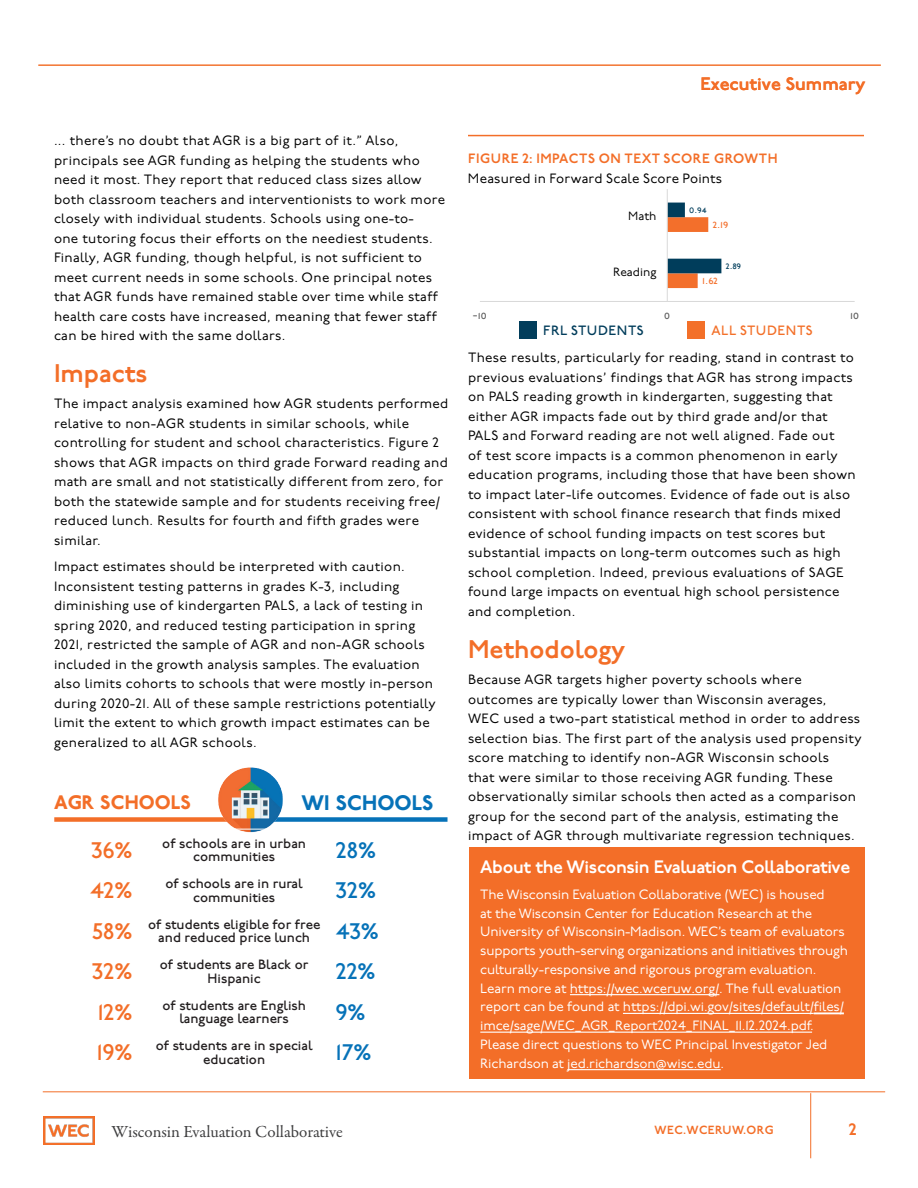
<style>
.page{position:relative;width:918px;height:1188px;background:#fff}
.page>*{position:absolute;margin:0;border:0;box-sizing:border-box;transform-origin:0 0}
.Header_2_-_Orange{font:600 25.5px "P22 Underground";color:#f36e28}
.Table_Left_Column_Bold{font:500 22.5px "P22 Underground";color:#f36e28}
.Table_Left_Column_Bold-2{font:500 22.5px "P22 Underground";color:#0672b8}
.Table_Left_Column_Bold-3{font:800 21px "P22 Underground";color:#0672b8}
.Table_Left_Column_Bold-4{font:800 19.5px "P22 Underground";color:#f36e28}
.Body_Text_-_White{font:600 18px "P22 Underground";letter-spacing:-.02em;color:#fff}
.t1{font:600 18px "P22 Underground";color:#f36e28}
.t2{font:16.95px "Garamond Premr Pro";letter-spacing:-.005em;color:#3e3e3f}
.t3{font:600 16.5px "P22 Underground";color:#f36e28}
.Body_Text_-_Black{font:13.5px/19.5px "P22 Underground";letter-spacing:.025em;color:#000}
.Body_Text_-_White-2{font:13.5px/18.8px "P22 Underground";letter-spacing:-.01em;color:#fff}
.Table_Left_Column_Bold-5{font:500 13.5px/13.5px "P22 Underground";color:#231f20;text-align:center}
.Figure___Table_Caption{font:13.5px "P22 Underground";letter-spacing:.01em;color:#000}
.t4{font:600 13.5px "P22 Underground";letter-spacing:.04em;color:#f36e28}
.t5{font:500 13.5px "P22 Underground";letter-spacing:.04em;color:#023d5b}
.t6{font:500 13.5px "P22 Underground";letter-spacing:.04em;color:#f37029}
.t7{font:12px "P22 Underground";color:#000}
.t8{font:12px "P22 Underground Bk P";color:#f36f2b}
.t9{font:12px "P22 Underground Bk P";color:#595959}
.t10{font:600 11.85px "P22 Underground";letter-spacing:.04em;color:#f36e28}
.t11{font:10.5px "P22 Underground Bk P";color:#003d5b}
</style>
<div class="page">
<img style="left:43px;top:1117px;width:51px;height:28px">
<hr style="left:43px;top:1091px;width:842px;height:1px;background:#f36e28">
<hr style="left:810px;top:1093px;width:1px;height:65px;background:#f36e28">
<hr style="left:38px;top:65px;width:843px;height:1px;background:#f36e28">
<div style="left:470px;top:847px;width:396px;height:231px;background:#f36e28"></div>
<div style="left:519px;top:322px;width:17px;height:17px;background:#023d5b"></div>
<div style="left:687px;top:321px;width:18px;height:17px;background:#f37029"></div>
<hr style="left:468px;top:135px;width:396px;height:1px;background:#f36e28">
<svg style="left:668px;top:203px;width:53px;height:85px"></svg>
<hr style="left:480px;top:301px;width:375px;height:1px;background:#d9d9d9">
<hr style="left:667px;top:189px;width:1px;height:112px;background:#d9d9d9">
<div style="left:269px;top:817px;width:179px;height:5px;background:#0672b8"></div>
<div style="left:54px;top:817px;width:179px;height:5px;background:#f36e28"></div>
<img style="left:205px;top:767px;width:92px;height:66px">
<hr style="left:139px;top:829px;width:190px;height:1px;background:#fff">
<hr style="left:570px;top:994px;width:149px;height:1px;background:#fff">
<hr style="left:623px;top:1013px;width:191px;height:1px;background:#fff">
<hr style="left:814px;top:1013px;width:30px;height:1px;background:#fff">
<hr style="left:480px;top:1032px;width:332px;height:1px;background:#fff">
<hr style="left:567px;top:1069px;width:154px;height:1px;background:#fff">
<p class="Body_Text_-_Black" style="left:54px;top:131px;width:393px">... there’s no doubt that AGR is a big part of it.” Also, principals see AGR funding as helping the students who need it most. They report that reduced class sizes allow both classroom teachers and interventionists to work more closely with individual students. Schools using one-to-<br>one tutoring focus their efforts on the neediest students.<br>Finally, AGR funding, though helpful, is not sufficient to meet current needs in some schools. One principal notes that AGR funds have remained stable over time while staff health care costs have increased, meaning that fewer staff can be hired with the same dollars.</p>
<p class="Header_2_-_Orange" style="left:54px;top:359px;width:95px">Impacts</p>
<p class="Body_Text_-_Black" style="left:54px;top:395px;width:396px">The impact analysis examined how AGR students performed relative to non-AGR students in similar schools, while controlling for student and school characteristics. Figure 2 shows that AGR impacts on third grade Forward reading and math are small and not statistically different from zero, for both the statewide sample and for students receiving free/ reduced lunch. Results for fourth and fifth grades were similar.</p>
<p class="Body_Text_-_Black" style="left:54px;top:557px;width:383px">Impact estimates should be interpreted with caution.<br>Inconsistent testing patterns in grades K-3, including diminishing use of kindergarten PALS, a lack of testing in spring 2020, and reduced testing participation in spring 2021, restricted the sample of AGR and non-AGR schools included in the growth analysis samples. The evaluation also limits cohorts to schools that were mostly in-person during 2020-21. All of these sample restrictions potentially limit the extent to which growth impact estimates can be generalized to all AGR schools.</p>
<p class="Table_Left_Column_Bold-4" style="left:54px;top:791px;width:138px">AGR SCHOOLS</p>
<p class="Table_Left_Column_Bold-3" style="left:302px;top:790px;width:134px">WI SCHOOLS</p>
<p class="Table_Left_Column_Bold" style="left:91px;top:838px;width:42px">36%</p>
<p class="Table_Left_Column_Bold-5" style="left:162px;top:837px;width:145px">of schools are in urban communities</p>
<p class="Table_Left_Column_Bold-2" style="left:336px;top:838px;width:42px">28%</p>
<p class="Table_Left_Column_Bold" style="left:90px;top:878px;width:44px">42%</p>
<p class="Table_Left_Column_Bold-5" style="left:166px;top:877px;width:139px">of schools are in rural communities</p>
<p class="Table_Left_Column_Bold-2" style="left:336px;top:878px;width:42px">32%</p>
<p class="Table_Left_Column_Bold" style="left:92px;top:919px;width:42px">58%</p>
<p class="Table_Left_Column_Bold-5" style="left:148px;top:918px;width:174px">of students eligible for free and reduced price lunch</p>
<p class="Table_Left_Column_Bold-2" style="left:336px;top:919px;width:44px">43%</p>
<p class="Table_Left_Column_Bold" style="left:92px;top:959px;width:42px">32%</p>
<p class="Table_Left_Column_Bold-5" style="left:160px;top:958px;width:150px">of students are Black or<br>Hispanic</p>
<p class="Table_Left_Column_Bold-2" style="left:336px;top:959px;width:41px">22%</p>
<p class="Table_Left_Column_Bold" style="left:98px;top:1000px;width:36px">12%</p>
<p class="Table_Left_Column_Bold-5" style="left:162px;top:999px;width:145px">of students are English language learners</p>
<p class="Table_Left_Column_Bold-2" style="left:336px;top:1000px;width:31px">9%</p>
<p class="Table_Left_Column_Bold" style="left:97px;top:1040px;width:37px">19%</p>
<p class="Table_Left_Column_Bold-5" style="left:156px;top:1039px;width:158px">of students are in special education</p>
<p class="Table_Left_Column_Bold-2" style="left:336px;top:1040px;width:37px">17%</p>
<h3 class="t1" style="left:700px;top:74px;width:166px">Executive Summary</h3>
<p class="t4" style="left:468px;top:151px;width:311px">Fig ure 2: IMPACTS ON TEXT SCORE GROWTH</p>
<p class="Figure___Table_Caption" style="left:468px;top:171px;width:256px">Measured in Forward Scale Score Points</p>
<p class="t7" style="left:628px;top:209px;width:30px">Math</p>
<p class="t7" style="left:613px;top:266px;width:45px">Reading</p>
<p class="t11" style="left:689px;top:204px;width:19px">0.94</p>
<p class="t8" style="left:713px;top:217px;width:17px">2.19</p>
<p class="t11" style="left:726px;top:260px;width:17px">2.89</p>
<p class="t8" style="left:702px;top:274px;width:17px">1.62</p>
<p class="t9" style="left:473px;top:309px;width:15px">-10</p>
<p class="t9" style="left:664px;top:309px;width:7px">0</p>
<p class="t9" style="left:850px;top:309px;width:10px">10</p>
<p class="t5" style="left:543px;top:323px;width:102px">FRL STUDENTS</p>
<p class="t6" style="left:712px;top:323px;width:103px">ALL STUDENTS</p>
<p class="Body_Text_-_Black" style="left:468px;top:349px;width:389px">These results, particularly for reading, stand in contrast to previous evaluations’ findings that AGR has strong impacts on PALS reading growth in kindergarten, suggesting that either AGR impacts fade out by third grade and/or that PALS and Forward reading are not well aligned. Fade out<br>of test score impacts is a common phenomenon in early education programs, including those that have been shown to impact later-life outcomes. Evidence of fade out is also consistent with school finance research that finds mixed evidence of school funding impacts on test scores but substantial impacts on long-term outcomes such as high school completion. Indeed, previous evaluations of SAGE found large impacts on eventual high school persistence and completion.</p>
<p class="Header_2_-_Orange" style="left:468px;top:635px;width:159px">Methodology</p>
<p class="Body_Text_-_Black" style="left:468px;top:671px;width:395px">Because AGR targets higher poverty schools where outcomes are typically lower than Wisconsin averages,<br>WEC used a two-part statistical method in order to address selection bias. The first part of the analysis used propensity score matching to identify non-AGR Wisconsin schools<br>that were similar to those receiving AGR funding. These observationally similar schools then acted as a comparison group for the second part of the analysis, estimating the impact of AGR through multivariate regression techniques.</p>
<p class="Body_Text_-_White" style="left:480px;top:857px;width:371px">About the Wisconsin Evaluation Collaborative</p>
<p class="Body_Text_-_White-2" style="left:480px;top:886px;width:369px">The Wisconsin Evaluation Collaborative (WEC) is housed<br>at the Wisconsin Center for Education Research at the University of Wisconsin-Madison. WEC’s team of evaluators supports youth-serving organizations and initiatives through culturally-responsive and rigorous program evaluation.<br>Learn more at https://wec.wceruw.org/. The full evaluation report can be found at https://dpi.wi.gov/sites/default/files/ imce/sage/WEC_AGR_Report2024_FINAL_11.12.2024.pdf.<br>Please direct questions to WEC Principal Investigator Jed Richardson at jed.richardson@wisc.edu.</p>
<p class="t2" style="left:112px;top:1121px;width:233px">Wisconsin Evaluation Collaborative</p>
<p class="t10" style="left:655px;top:1123px;width:120px">WEC.WCERUW.ORG</p>
<p class="t3" style="left:849px;top:1120px;width:9px">2</p>
</div>
